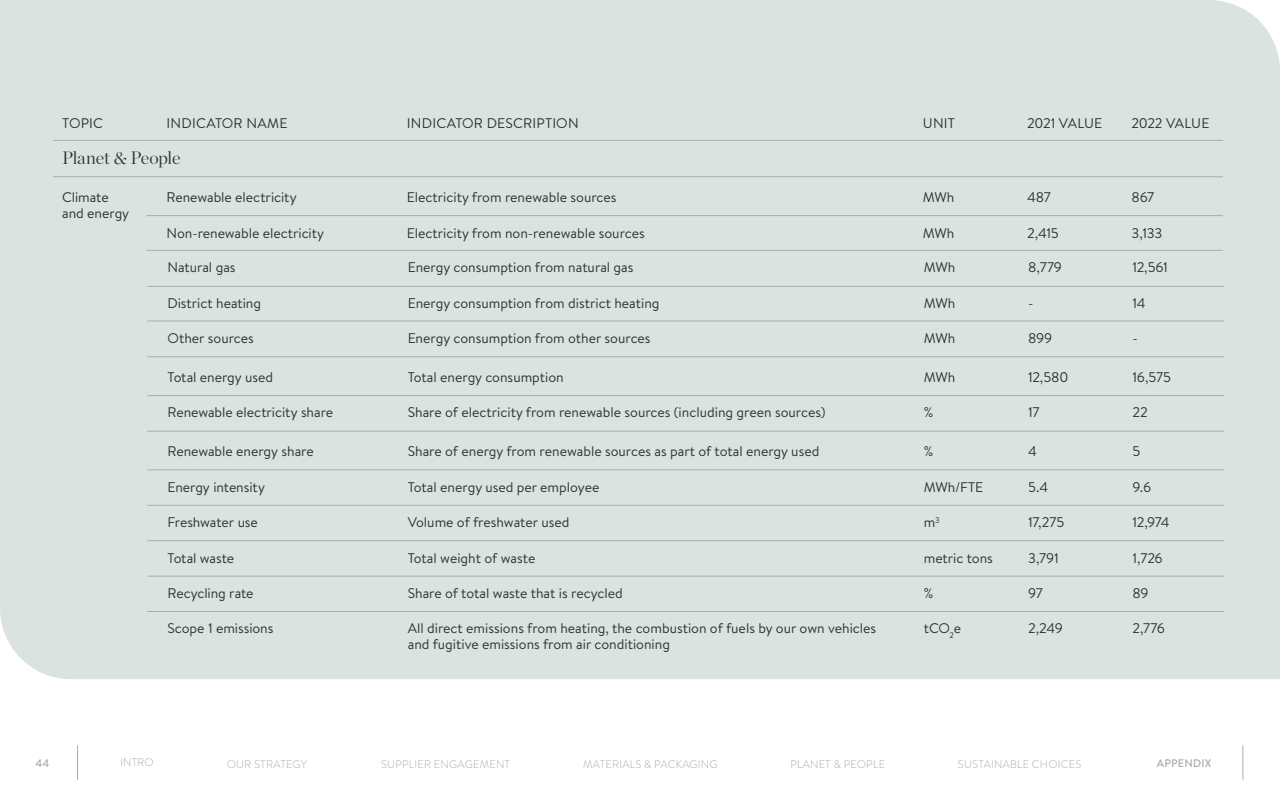
<style>
.page{position:relative;width:1280px;height:800px;background:#fff}
.page>*{position:absolute;margin:0;border:0;box-sizing:border-box;transform-origin:0 0}
.t1{font:300 18px "Chronicle Display";letter-spacing:-.015em;color:#323232}
.t2{font:14px/16px "Brandon Text";color:#323232}
.t3{font:300 11px "Brandon Text";letter-spacing:.02em;color:#adaaa4}
.t4{font:500 11px "Brandon Text";letter-spacing:.02em;color:#adaaa4}
</style>
<div class="page">
<hr style="left:77px;top:745px;width:1px;height:35px;background:#adaaa5">
<hr style="left:1243px;top:745px;width:1px;height:35px;background:#adaaa5">
<div style="left:0;top:0;width:1280px;height:679px;background:#dbe3e1"></div>
<hr style="left:53px;top:177px;width:1170px;height:1px;background:#adaaa5">
<hr style="left:146px;top:215px;width:1077px;height:1px;background:#adaaa5">
<hr style="left:146px;top:250px;width:1077px;height:1px;background:#adaaa5">
<hr style="left:53px;top:140px;width:1170px;height:1px;background:#adaaa5">
<hr style="left:147px;top:286px;width:1077px;height:1px;background:#adaaa5">
<hr style="left:147px;top:321px;width:1077px;height:1px;background:#adaaa5">
<hr style="left:147px;top:357px;width:1077px;height:1px;background:#adaaa5">
<hr style="left:147px;top:431px;width:1077px;height:1px;background:#adaaa5">
<hr style="left:147px;top:395px;width:1077px;height:1px;background:#adaaa5">
<hr style="left:147px;top:470px;width:1077px;height:1px;background:#adaaa5">
<hr style="left:147px;top:505px;width:1077px;height:1px;background:#adaaa5">
<hr style="left:147px;top:540px;width:1077px;height:1px;background:#adaaa5">
<hr style="left:147px;top:576px;width:1077px;height:1px;background:#adaaa5">
<hr style="left:147px;top:611px;width:1077px;height:1px;background:#adaaa5">
<p class="t2" style="left:62px;top:115px;width:42px">TOPIC</p>
<p class="t2" style="left:167px;top:115px;width:122px">INDICATOR NAME</p>
<p class="t2" style="left:407px;top:115px;width:173px">INDICATOR DESCRIPTION</p>
<p class="t2" style="left:923px;top:115px;width:34px">UNIT</p>
<p class="t2" style="left:1027px;top:115px;width:77px">2021 VALUE</p>
<p class="t2" style="left:1131px;top:115px;width:80px">2022 VALUE</p>
<p class="t1" style="left:62px;top:144px;width:120px">Planet &amp; People</p>
<p class="t2" style="left:167px;top:188px;width:132px">Renewable electricity</p>
<p class="t2" style="left:167px;top:224px;width:159px">Non-renewable electricity</p>
<p class="t2" style="left:1131px;top:188px;width:24px">867</p>
<p class="t2" style="left:1131px;top:224px;width:32px">3,133</p>
<p class="t2" style="left:62px;top:188px;width:69px">Climate and energy</p>
<p class="t2" style="left:923px;top:188px;width:33px">MWh</p>
<p class="t2" style="left:923px;top:224px;width:33px">MWh</p>
<p class="t2" style="left:407px;top:188px;width:211px">Electricity from renewable sources</p>
<p class="t2" style="left:407px;top:224px;width:240px">Electricity from non-renewable sources</p>
<p class="t2" style="left:1027px;top:188px;width:25px">487</p>
<p class="t2" style="left:1027px;top:224px;width:33px">2,415</p>
<p class="t2" style="left:167px;top:259px;width:70px">Natural gas</p>
<p class="t2" style="left:167px;top:295px;width:95px">District heating</p>
<p class="t2" style="left:167px;top:330px;width:88px">Other sources</p>
<p class="t2" style="left:1132px;top:259px;width:37px">12,561</p>
<p class="t2" style="left:1132px;top:295px;width:15px">14</p>
<p class="t2" style="left:924px;top:259px;width:33px">MWh</p>
<p class="t2" style="left:924px;top:295px;width:33px">MWh</p>
<p class="t2" style="left:924px;top:330px;width:33px">MWh</p>
<p class="t2" style="left:1028px;top:259px;width:35px">8,779</p>
<p class="t2" style="left:1028px;top:295px;width:7px">-</p>
<p class="t2" style="left:1028px;top:330px;width:26px">899</p>
<p class="t2" style="left:408px;top:259px;width:227px">Energy consumption from natural gas</p>
<p class="t2" style="left:408px;top:295px;width:253px">Energy consumption from district heating</p>
<p class="t2" style="left:408px;top:330px;width:244px">Energy consumption from other sources</p>
<p class="t2" style="left:1132px;top:330px;width:7px">-</p>
<p class="t2" style="left:167px;top:368px;width:107px">Total energy used</p>
<p class="t2" style="left:408px;top:368px;width:158px">Total energy consumption</p>
<p class="t2" style="left:924px;top:368px;width:33px">MWh</p>
<p class="t2" style="left:1028px;top:368px;width:42px">12,580</p>
<p class="t2" style="left:1132px;top:368px;width:40px">16,575</p>
<p class="t2" style="left:167px;top:404px;width:167px">Renewable electricity share</p>
<p class="t2" style="left:408px;top:404px;width:419px">Share of electricity from renewable sources (including green sources)</p>
<p class="t2" style="left:924px;top:404px;width:11px">%</p>
<p class="t2" style="left:1028px;top:404px;width:13px">17</p>
<p class="t2" style="left:1132px;top:404px;width:17px">22</p>
<p class="t2" style="left:167px;top:443px;width:148px">Renewable energy share</p>
<p class="t2" style="left:408px;top:443px;width:413px">Share of energy from renewable sources as part of total energy used</p>
<p class="t2" style="left:924px;top:443px;width:11px">%</p>
<p class="t2" style="left:1028px;top:443px;width:10px">4</p>
<p class="t2" style="left:1132px;top:443px;width:9px">5</p>
<p class="t2" style="left:167px;top:478px;width:99px">Energy intensity</p>
<p class="t2" style="left:167px;top:514px;width:92px">Freshwater use</p>
<p class="t2" style="left:167px;top:549px;width:68px">Total waste</p>
<p class="t2" style="left:167px;top:585px;width:88px">Recycling rate</p>
<p class="t2" style="left:167px;top:620px;width:107px">Scope 1 emissions</p>
<p class="t2" style="left:408px;top:478px;width:193px">Total energy used per employee</p>
<p class="t2" style="left:408px;top:514px;width:163px">Volume of freshwater used</p>
<p class="t2" style="left:408px;top:549px;width:129px">Total weight of waste</p>
<p class="t2" style="left:408px;top:585px;width:217px">Share of total waste that is recycled</p>
<p class="t2" style="left:408px;top:620px;width:470px">All direct emissions from heating, the combustion of fuels by our own vehicles and fugitive emissions from air conditioning</p>
<p class="t2" style="left:924px;top:478px;width:61px">MWh/FTE</p>
<p class="t2" style="left:924px;top:514px;width:17px">m<sup>3</sup></p>
<p class="t2" style="left:924px;top:549px;width:71px">metric tons</p>
<p class="t2" style="left:924px;top:585px;width:11px">%</p>
<p class="t2" style="left:924px;top:620px;width:39px">tCO<sub>2</sub>e</p>
<p class="t2" style="left:1028px;top:478px;width:22px">5.4</p>
<p class="t2" style="left:1028px;top:514px;width:38px">17,275</p>
<p class="t2" style="left:1028px;top:549px;width:32px">3,791</p>
<p class="t2" style="left:1028px;top:585px;width:16px">97</p>
<p class="t2" style="left:1028px;top:620px;width:36px">2,249</p>
<p class="t2" style="left:1132px;top:478px;width:20px">9.6</p>
<p class="t2" style="left:1132px;top:514px;width:39px">12,974</p>
<p class="t2" style="left:1132px;top:549px;width:32px">1,726</p>
<p class="t2" style="left:1132px;top:585px;width:18px">89</p>
<p class="t2" style="left:1132px;top:620px;width:34px">2,776</p>
<p class="t4" style="left:36px;top:755px;width:15px">44</p>
<p class="t3" style="left:121px;top:755px;width:34px">INTRO</p>
<p class="t3" style="left:227px;top:756px;width:82px">OUR STRATEGY</p>
<p class="t3" style="left:381px;top:756px;width:131px">SUPPLIER ENGAGEMENT</p>
<p class="t3" style="left:583px;top:756px;width:136px">MATERIALS &amp; PACKAGING</p>
<p class="t3" style="left:790px;top:756px;width:96px">PLANET &amp; PEOPLE</p>
<p class="t3" style="left:958px;top:756px;width:125px">SUSTAINABLE CHOICES</p>
<p class="t4" style="left:1157px;top:755px;width:56px">APPENDIX</p>
</div>
